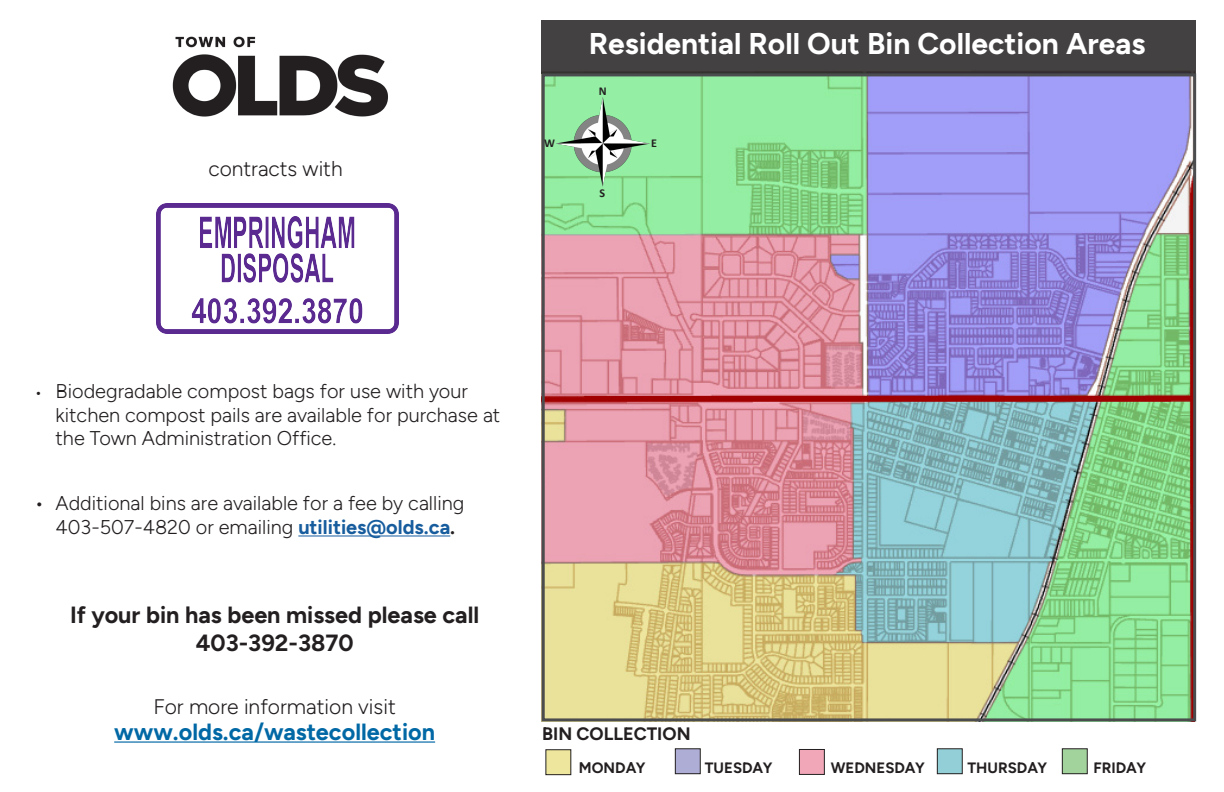
<style>
.page{position:relative;width:1224px;height:792px;background:#fff}
.page>*{position:absolute;margin:0;border:0;box-sizing:border-box;transform-origin:0 0}
.t1{font:700 30px "Figtree";color:#fff}
.t2{font:700 23.4px/28.1px "Figtree";color:#231f20;text-align:center}
.t3{font:700 23.4px "Figtree";color:#0068a5}
.t4{font:300 21.1px "Figtree";color:#231f20}
.t5{font:300 21px "Figtree";color:#231f20}
.t6{font:300 19.9px/23.9px "Figtree";color:#231f20}
.t7{font:700 18px "Figtree";color:#231f20}
.t8{font:700 15px "Figtree";color:#231f20}
.t9{font:700 12px "Calibri";color:#231f20}
.s1{font-size:16.4px}
.s2{font-weight:700;color:#175d9e}
.s3{font-weight:700}
</style>
<div class="page">
<img style="left:546px;top:77px;width:646px;height:640px">
<div style="left:541px;top:20px;width:655px;height:53px;background:#444142"></div>
<hr style="left:298px;top:535px;width:152px;height:1px;background:#175d9e">
<hr style="left:114px;top:741px;width:321px;height:2px;background:#0068a5">
<div style="left:542px;top:73px;width:654px;height:648px;border:3px solid #4b4c4d"></div>
<div style="left:546px;top:750px;width:25px;height:25px;background:#ede69c"></div>
<div style="left:675px;top:749px;width:25px;height:25px;background:#aeadd5"></div>
<div style="left:675px;top:749px;width:25px;height:25px;border:1px solid #231f20"></div>
<div style="left:799px;top:749px;width:25px;height:25px;background:#f1a7b8"></div>
<div style="left:799px;top:749px;width:25px;height:26px;border:1px solid #231f20"></div>
<div style="left:937px;top:749px;width:25px;height:25px;background:#92cfd7"></div>
<div style="left:937px;top:749px;width:25px;height:25px;border:1px solid #231f20"></div>
<div style="left:1062px;top:749px;width:25px;height:25px;background:#a3d39d"></div>
<div style="left:1062px;top:749px;width:25px;height:25px;border:1px solid #231f20"></div>
<img style="left:556px;top:94px;width:94px;height:94px">
<img style="left:156px;top:203px;width:242px;height:130px">
<img style="left:172px;top:36px;width:216px;height:81px">
<p class="t5" style="left:208px;top:157px;width:136px">contracts with</p>
<p class="t1" style="left:589px;top:26px;width:558px">Residential Roll Out Bin Collection Areas</p>
<p class="t9" style="left:599px;top:82px;width:9px">N</p>
<p class="t9" style="left:544px;top:135px;width:12px">W</p>
<p class="t9" style="left:651px;top:134px;width:7px">E</p>
<p class="t9" style="left:600px;top:184px;width:7px">S</p>
<p class="t6" style="left:56px;top:379px;width:446px;text-indent:-21px"><span class="s1">•</span> Biodegradable compost bags for use with your kitchen compost pails are available for purchase at the Town Administration Office.</p>
<p class="t6" style="left:56px;top:491px;width:410px;text-indent:-21px">• Additional bins are available for a fee by calling<br>403-507-4820 or emailing <span class="s2">utilities@olds.ca</span><span class="s3">.</span></p>
<p class="t2" style="left:70px;top:600px;width:411px">If your bin has been missed please call<br>403-392-3870</p>
<p class="t4" style="left:154px;top:695px;width:244px">For more information visit</p>
<p class="t3" style="left:114px;top:718px;width:322px">www.olds.ca/wastecollection</p>
<p class="t7" style="left:542px;top:723px;width:150px">BIN COLLECTION</p>
<p class="t8" style="left:579px;top:759px;width:68px">MONDAY</p>
<p class="t8" style="left:705px;top:759px;width:69px">TUESDAY</p>
<p class="t8" style="left:831px;top:759px;width:96px">WEDNESDAY</p>
<p class="t8" style="left:968px;top:759px;width:81px">THURSDAY</p>
<p class="t8" style="left:1093px;top:759px;width:54px">FRIDAY</p>
</div>
